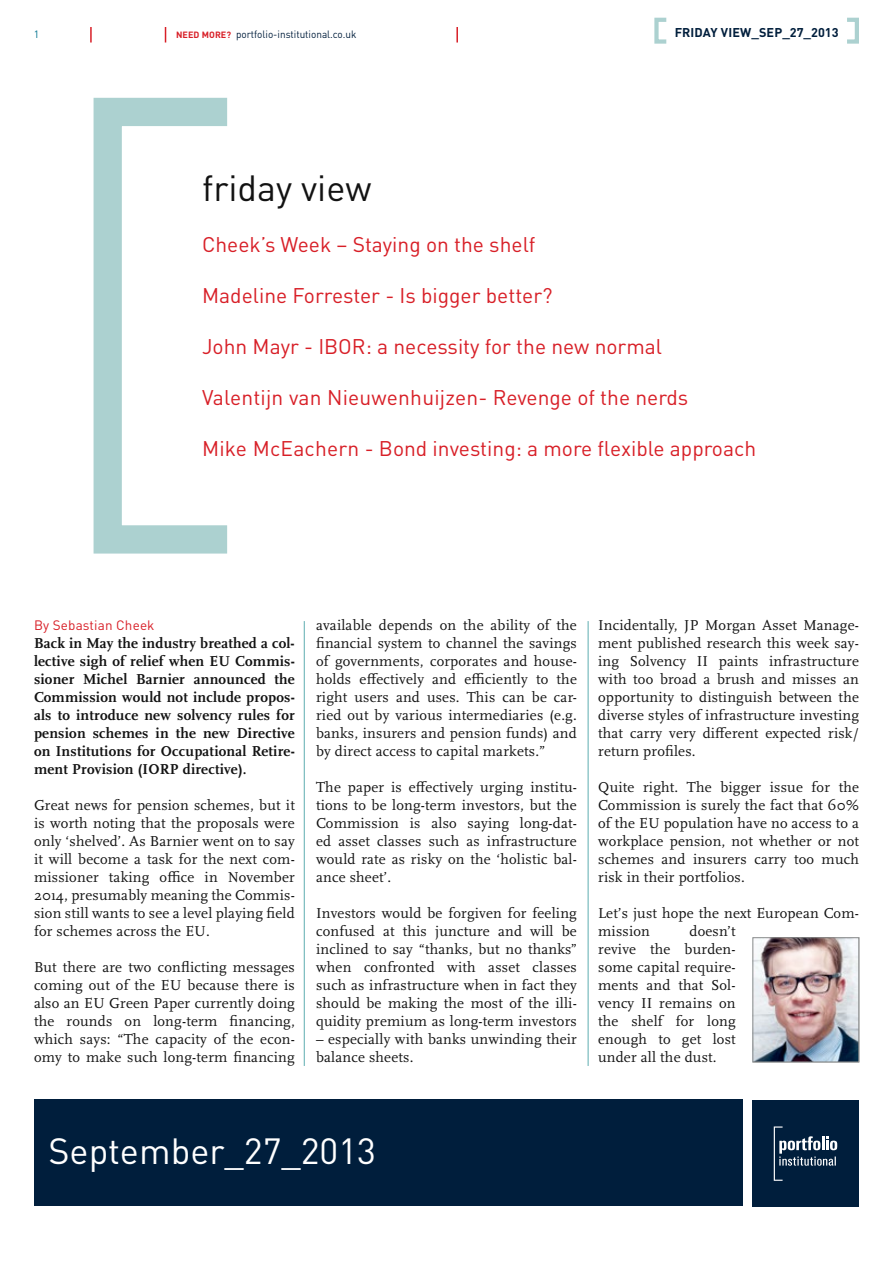
<style>
.page{position:relative;width:893px;height:1263px;background:#fff}
.page>*{position:absolute;margin:0;border:0;box-sizing:border-box;transform-origin:0 0}
.t1{font:36px "DINOT";color:#fff}
.t2{font:36px "DINOT";color:#121212}
.t3{font:21px "DINOT";color:#d81f27}
.t4{font:15px/18px "Scala OT";letter-spacing:.015em;color:#121212;text-align:justify}
.t5{font:700 15px/18px "Scala OT";letter-spacing:.015em;color:#121212;text-align:justify}
.t6{font:13.5px "DINOT";letter-spacing:.01em;color:#d81f27}
.t7{font:700 12.6px "DINOT";letter-spacing:.01em;color:#001e3c}
.t8{font:10.5px "DINOT";color:#001e3c;scale:.95 1}
.t9{font:10.5px "DINOT";color:#00738f}
.s1{font-weight:700;font-size:9px;color:#d81f27}
</style>
<div class="page">
<img style="left:755px;top:939px;width:102px;height:121px">
<div style="left:753px;top:937px;width:106px;height:125px;border:1px solid #888a8a"></div>
<div style="left:34px;top:1100px;width:708px;height:106px;background:#001e3c"></div>
<div style="left:753px;top:1100px;width:106px;height:106px;background:#001e3c"></div>
<svg style="left:774px;top:1126px;width:63px;height:55px"></svg>
<div style="left:94px;top:98px;width:147px;height:456px;border:28px solid #acd1d0"></div>
<hr style="left:304px;top:621px;width:1px;height:445px;background:#5eadb1">
<hr style="left:588px;top:621px;width:1px;height:445px;background:#5eadb1">
<div style="left:654px;top:18px;width:14px;height:26px;border:4px solid #acd1d0"></div>
<div style="left:845px;top:18px;width:14px;height:26px;border:4px solid #acd1d0"></div>
<svg style="left:90px;top:27px;width:2px;height:16px"></svg>
<svg style="left:165px;top:27px;width:1px;height:16px"></svg>
<svg style="left:456px;top:27px;width:2px;height:16px"></svg>
<p class="t9" style="left:34px;top:27px;width:7px">1</p>
<p class="t7" style="left:675px;top:24px;width:165px">FRIDAY VIEW_SEP_27_2013</p>
<p class="t8" style="left:176px;top:27px;width:192px"><span class="s1">NEED MORE?</span> portfolio-institutional.co.uk</p>
<h1 class="t2" style="left:202px;top:163px;width:171px">friday view</h1>
<h2 class="t3" style="left:202px;top:230px;width:335px">Cheek’s Week – Staying on the shelf</h2>
<h2 class="t3" style="left:202px;top:281px;width:352px">Madeline Forrester - Is bigger better?</h2>
<h2 class="t3" style="left:202px;top:332px;width:462px">John Mayr - IBOR: a necessity for the new normal</h2>
<h2 class="t3" style="left:202px;top:383px;width:488px">Valentijn van Nieuwenhuijzen- Revenge of the nerds</h2>
<h2 class="t3" style="left:202px;top:434px;width:556px">Mike McEachern - Bond investing: a more flexible approach</h2>
<p class="t6" style="left:34px;top:616px;width:122px">By Sebastian Cheek</p>
<p class="t5" style="left:34px;top:634px;width:262px">Back in May the industry breathed a col&shy;lective sigh of relief when EU Commis&shy;sioner Michel Barnier announced the Commission would not include propos&shy;als to introduce new solvency rules for pension schemes in the new Directive on Institutions for Occupational Retire&shy;ment Provision (IORP directive).</p>
<p class="t4" style="left:34px;top:796px;width:262px">Great news for pension schemes, but it is worth noting that the proposals were only ‘shelved’. As Barnier went on to say it will become a task for the next com&shy;missioner taking office in November 2014, presumably meaning the Commis&shy;sion still wants to see a level playing field for schemes across the EU.</p>
<p class="t4" style="left:34px;top:958px;width:262px">But there are two conflicting messages coming out of the EU because there is also an EU Green Paper currently doing the rounds on long-term financing, which says: “The capacity of the econ&shy;omy to make such long-term financing</p>
<p class="t4" style="left:316px;top:616px;width:262px">available depends on the ability of the financial system to channel the savings of governments, corporates and house&shy;holds effectively and efficiently to the right users and uses. This can be car&shy;ried out by various intermediaries (e.g. banks, insurers and pension funds) and by direct access to capital markets.”</p>
<p class="t4" style="left:316px;top:778px;width:262px">The paper is effectively urging institu&shy;tions to be long-term investors, but the Commission is also saying long-dat&shy;ed asset classes such as infrastructure would rate as risky on the ‘holistic bal&shy;ance sheet’.</p>
<p class="t4" style="left:316px;top:904px;width:262px">Investors would be forgiven for feeling confused at this juncture and will be inclined to say “thanks, but no thanks” when confronted with asset classes such as infrastructure when in fact they should be making the most of the illi&shy;quidity premium as long-term investors</p>
<p class="t4" style="left:316px;top:1030px;width:262px">– especially with banks unwinding their balance sheets.</p>
<p class="t4" style="left:598px;top:616px;width:262px">Incidentally, JP Morgan Asset Manage&shy;ment published research this week say&shy;ing Solvency II paints infrastructure with too broad a brush and misses an opportunity to distinguish between the diverse styles of infrastructure investing that carry very different expected risk/ return profiles.</p>
<p class="t4" style="left:598px;top:778px;width:262px">Quite right. The bigger issue for the Commission is surely the fact that 60% of the EU population have no access to a workplace pension, not whether or not schemes and insurers carry too much risk in their portfolios.</p>
<p class="t4" style="left:598px;top:904px;width:262px">Let’s just hope the next European Com&shy;mission</p>
<p class="t4" style="left:598px;top:922px;width:139px;text-indent:91px">doesn’t revive the burden&shy;some capital require&shy;ments and that Sol&shy;vency II remains on the shelf for long enough to get lost under all the dust.</p>
<h1 class="t1" style="left:48px;top:1126px;width:329px">September_27_2013</h1>
</div>
